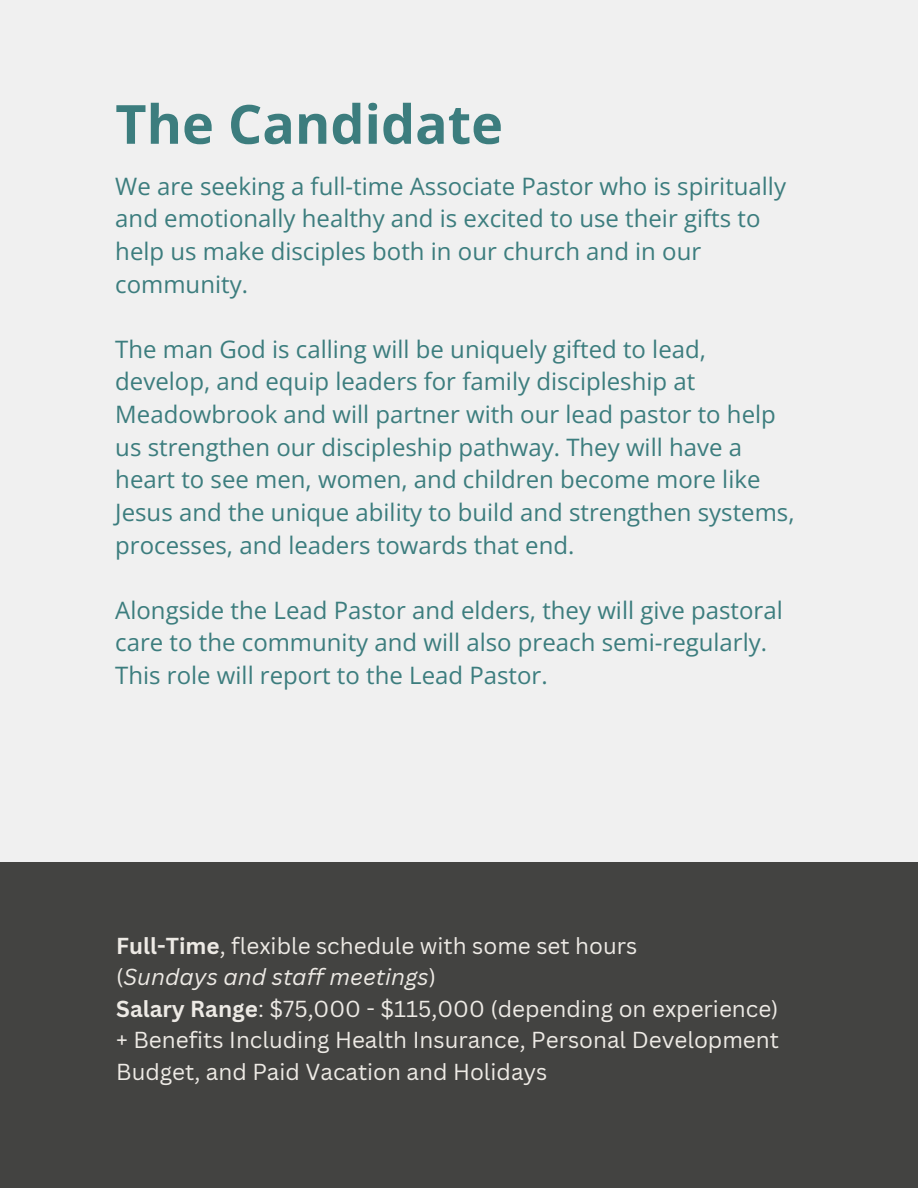
<style>
.page{position:relative;width:918px;height:1188px;background:#f0f0f0}
.page>*{position:absolute;margin:0;border:0;box-sizing:border-box;transform-origin:0 0}
.t1{font:700 54px "Open Sans";color:#3c7d7e}
.t2{font:24px/32.7px "Open Sans";color:#3c7d7e}
.t3{font:22.5px/31.5px "Canva Sans";color:#edeae5}
.t4{font:italic 22.5px "Canva Sans";color:#edeae5}
.s1{font-weight:700}
.s2{font-style:normal}
</style>
<div class="page">
<div style="left:0;top:862px;width:918px;height:326px;background:#434341"></div>
<p class="t1" style="left:115px;top:86px;width:389px">The Candidate</p>
<h1 class="t2" style="left:115px;top:169px;width:672px">We are seeking a full-time Associate Pastor who is spiritually and emotionally healthy and is excited to use their gifts to help us make disciples both in our church and in our community.</h1>
<p class="t2" style="left:115px;top:332px;width:681px">The man God is calling will be uniquely gifted to lead, develop, and equip leaders for family discipleship at Meadowbrook and will partner with our lead pastor to help us strengthen our discipleship pathway. They will have a heart to see men, women, and children become more like Jesus and the unique ability to build and strengthen systems, processes, and leaders towards that end.</p>
<p class="t2" style="left:115px;top:593px;width:669px">Alongside the Lead Pastor and elders, they will give pastoral care to the community and will also preach semi-regularly.<br>This role will report to the Lead Pastor.</p>
<p class="t3" style="left:116px;top:929px;width:523px"><span class="s1">Full-Time</span>, flexible schedule with some set hours</p>
<p class="t4" style="left:116px;top:961px;width:321px"><span class="s2">(</span>Sundays and staff meetings<span class="s2">)</span></p>
<p class="t3" style="left:116px;top:992px;width:664px"><span class="s1">Salary Range</span>: $75,000 - $115,000 (depending on experience)</p>
<p class="t3" style="left:116px;top:1024px;width:664px">+ Benefits Including Health Insurance, Personal Development<br>Budget, and Paid Vacation and Holidays</p>
</div>
